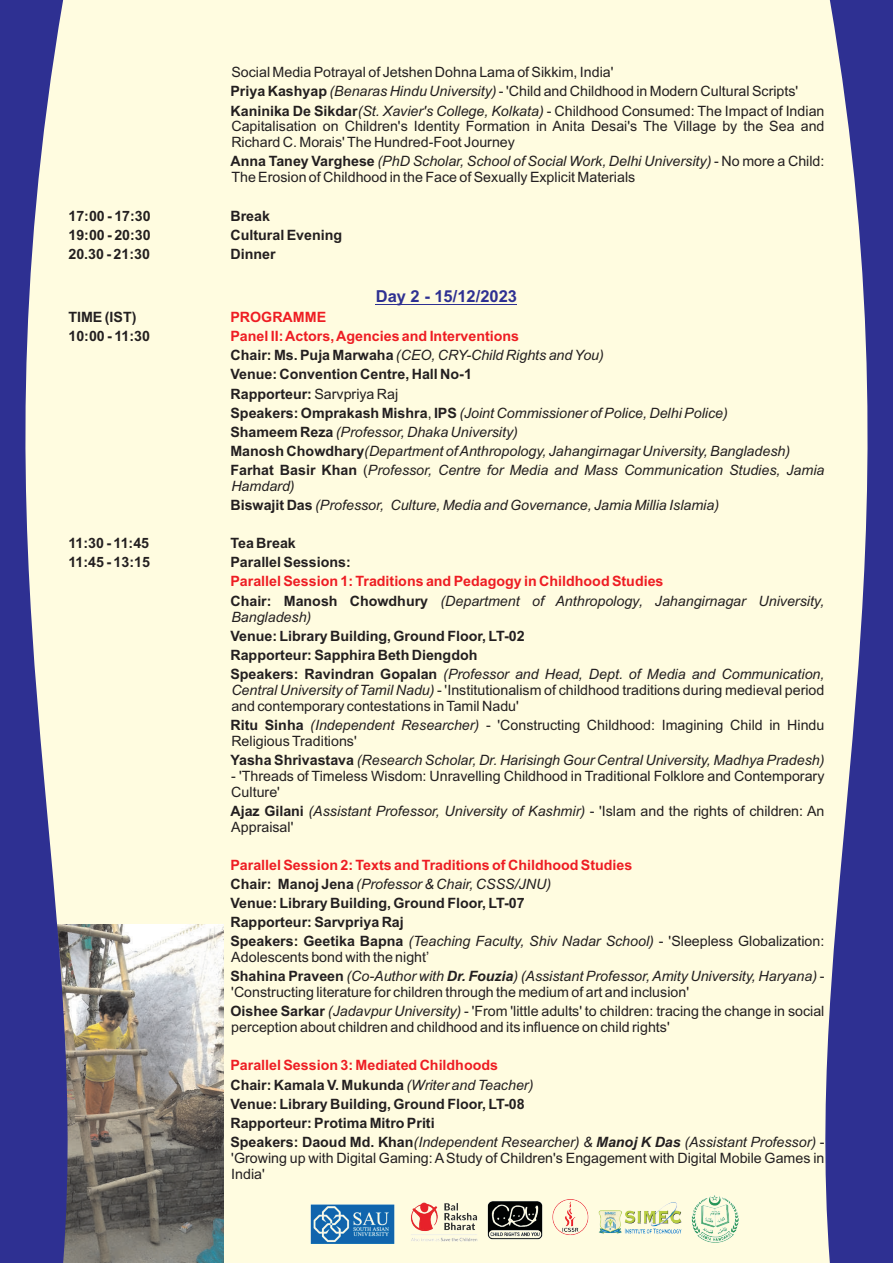
<style>
.page{position:relative;width:893px;height:1263px;background:#fffce0}
.page>*{position:absolute;margin:0;border:0;box-sizing:border-box;transform-origin:0 0}
.t1{font:700 16.5px "Arial";color:#2e3092}
.t2{font:14.25px/15.9px "Arial";color:#231f20}
.t3{font:italic 14.25px/19px "Arial";color:#231f20}
.t4{font:700 14.25px/19px "Arial";color:#231f20}
.t5{font:700 14.25px/19px "Arial";color:#ee1d23}
.s1{font-weight:700}
.s2{font-style:italic}
.s3{font-weight:700;font-style:normal}
.s4{font-style:normal}
.s5{font-weight:400;font-style:italic}
.s6{font-weight:400}
</style>
<div class="page">
<svg style="left:825px;top:0;width:68px;height:1263px;fill:#2e3092"></svg>
<img style="left:92px;top:924px;width:131px;height:339px">
<hr style="left:376px;top:304px;width:141px;height:1px;background:#2e3092">
<svg style="left:0;top:0;width:92px;height:1263px"></svg>
<img style="left:310px;top:1195px;width:429px;height:49px">
<p class="t2" style="left:230px;top:64px;width:595px;line-height:19px">Social Media Potrayal of Jetshen Dohna Lama of Sikkim, India'<br><span class="s1">Priya Kashyap</span> <span class="s2">(Benaras Hindu University)</span> - 'Child and Childhood in Modern Cultural Scripts'<br><span class="s1">Kaninika De Sikdar</span><span class="s2">(St. Xavier's College, Kolkata)</span> - Childhood Consumed: The Impact of Indian</p>
<p class="t2" style="left:231px;top:120px;width:595px">Capitalisation on Children's Identity Formation in Anita Desai's The Village by the Sea and<br>Richard C. Morais' The Hundred-Foot Journey</p>
<p class="t2" style="left:230px;top:155px;width:595px"><span class="s1">Anna Taney Varghese</span> <span class="s2">(PhD Scholar, School of Social Work, Delhi University)</span> - No more a Child:<br>The Erosion of Childhood in the Face of Sexually Explicit Materials</p>
<p class="t4" style="left:68px;top:207px;width:84px">17:00 - 17:30</p>
<p class="t4" style="left:230px;top:207px;width:41px">Break</p>
<p class="t4" style="left:68px;top:226px;width:84px">19:00 - 20:30</p>
<p class="t4" style="left:230px;top:226px;width:113px">Cultural Evening</p>
<p class="t4" style="left:68px;top:246px;width:83px">20.30 - 21:30</p>
<p class="t4" style="left:230px;top:246px;width:47px">Dinner</p>
<p class="t4" style="left:68px;top:309px;width:83px">TIME (IST)<br>10:00 - 11:30</p>
<p class="t1" style="left:376px;top:290px;width:143px">Day 2 - 15/12/2023</p>
<p class="t5" style="left:230px;top:309px;width:290px">PROGRAMME<br>Panel II: Actors, Agencies and Interventions</p>
<p class="t3" style="left:230px;top:347px;width:595px"><span class="s3">Chair: Ms. Puja Marwaha</span> (CEO, CRY-Child Rights and You)<br><span class="s3">Venue: Convention Centre, Hall No-1<br>Rapporteur:</span> <span class="s4">Sarvpriya Raj<br></span><span class="s3">Speakers: Omprakash Mishra</span><span class="s4">,</span> <span class="s3">IPS</span> (Joint Commissioner of Police, Delhi Police)<br><span class="s3">Shameem Reza</span> (Professor, Dhaka University)<br><span class="s3">Manosh Chowdhary</span>(Department of Anthropology, Jahangirnagar University, Bangladesh)<br><span class="s3">Farhat Basir Khan</span> <span class="s4">(</span>Professor, Centre for Media and Mass Communication Studies, Jamia</p>
<p class="t3" style="left:230px;top:478px;width:490px">Hamdard)<br><span class="s3">Biswajit Das</span> (Professor, Culture, Media and Governance, Jamia Millia Islamia)</p>
<p class="t4" style="left:68px;top:535px;width:82px">11:30 - 11:45</p>
<p class="t4" style="left:230px;top:535px;width:67px">Tea Break</p>
<p class="t4" style="left:68px;top:554px;width:83px">11:45 - 13:15</p>
<p class="t4" style="left:230px;top:554px;width:122px">Parallel Sessions:</p>
<p class="t3" style="left:230px;top:594px;width:596px;line-height:15.9px"><span class="s3">Chair: Manosh Chowdhury</span> (Department of Anthropology, Jahangirnagar University,<br>Bangladesh)</p>
<p class="t4" style="left:230px;top:627px;width:595px">Venue: Library Building, Ground Floor, LT-02<br>Rapporteur: Sapphira Beth Diengdoh<br>Speakers: Ravindran Gopalan <span class="s5">(Professor and Head, Dept. of Media and Communication,</span></p>
<p class="t2" style="left:231px;top:683px;width:595px"><span class="s2">Central University of Tamil Nadu)</span> - 'Institutionalism of childhood traditions during medieval period and contemporary contestations in Tamil Nadu'</p>
<p class="t2" style="left:230px;top:718px;width:595px"><span class="s1">Ritu Sinha</span> <span class="s2">(Independent Researcher)</span> - 'Constructing Childhood: Imagining Child in Hindu<br>Religious Traditions'</p>
<p class="t3" style="left:230px;top:751px;width:595px"><span class="s3">Yasha Shrivastava</span> (Research Scholar, Dr. Harisingh Gour Central University, Madhya Pradesh)</p>
<p class="t2" style="left:231px;top:769px;width:595px">- 'Threads of Timeless Wisdom: Unravelling Childhood in Traditional Folklore and Contemporary<br>Culture'</p>
<p class="t2" style="left:230px;top:804px;width:595px"><span class="s1">Ajaz Gilani</span> <span class="s2">(Assistant Professor, University of Kashmir)</span> - 'Islam and the rights of children: An<br>Appraisal'</p>
<p class="t5" style="left:230px;top:573px;width:435px">Parallel Session 1: Traditions and Pedagogy in Childhood Studies</p>
<p class="t5" style="left:230px;top:857px;width:403px">Parallel Session 2: Texts and Traditions of Childhood Studies</p>
<p class="t4" style="left:230px;top:876px;width:595px">Chair: Manoj Jena <span class="s5">(Professor &amp; Chair, CSSS/JNU)<br></span>Venue: Library Building, Ground Floor, LT-07<br>Rapporteur: Sarvpriya Raj<br>Speakers: Geetika Bapna <span class="s5">(Teaching Faculty, Shiv Nadar School)</span> <span class="s6">- 'Sleepless Globalization:</span></p>
<p class="t3" style="left:230px;top:949px;width:595px"><span class="s4">Adolescents bond with the night’<br></span><span class="s3">Shahina Praveen</span> (Co-Author with <span class="s1">Dr. Fouzia</span>) (Assistant Professor, Amity University, Haryana) <span class="s4">-</span></p>
<p class="t2" style="left:230px;top:984px;width:595px;line-height:19px">'Constructing literature for children through the medium of art and inclusion'<br><span class="s1">Oishee Sarkar</span> <span class="s2">(Jadavpur University)</span> - 'From 'little adults' to children: tracing the change in social</p>
<p class="t2" style="left:231px;top:1020px;width:440px">perception about children and childhood and its influence on child rights'</p>
<p class="t5" style="left:230px;top:1057px;width:269px">Parallel Session 3: Mediated Childhoods</p>
<p class="t4" style="left:230px;top:1076px;width:595px">Chair: Kamala V. Mukunda <span class="s5">(Writer and Teacher)<br></span>Venue: Library Building, Ground Floor, LT-08<br>Rapporteur: Protima Mitro Priti<br>Speakers: Daoud Md. Khan<span class="s5">(Independent Researcher) &amp;</span> <span class="s2">Manoj K Das</span> <span class="s5">(Assistant Professor)</span> <span class="s6">-</span></p>
<p class="t2" style="left:231px;top:1151px;width:595px">'Growing up with Digital Gaming: AStudy of Children's Engagement with Digital Mobile Games in<br>India'</p>
</div>
